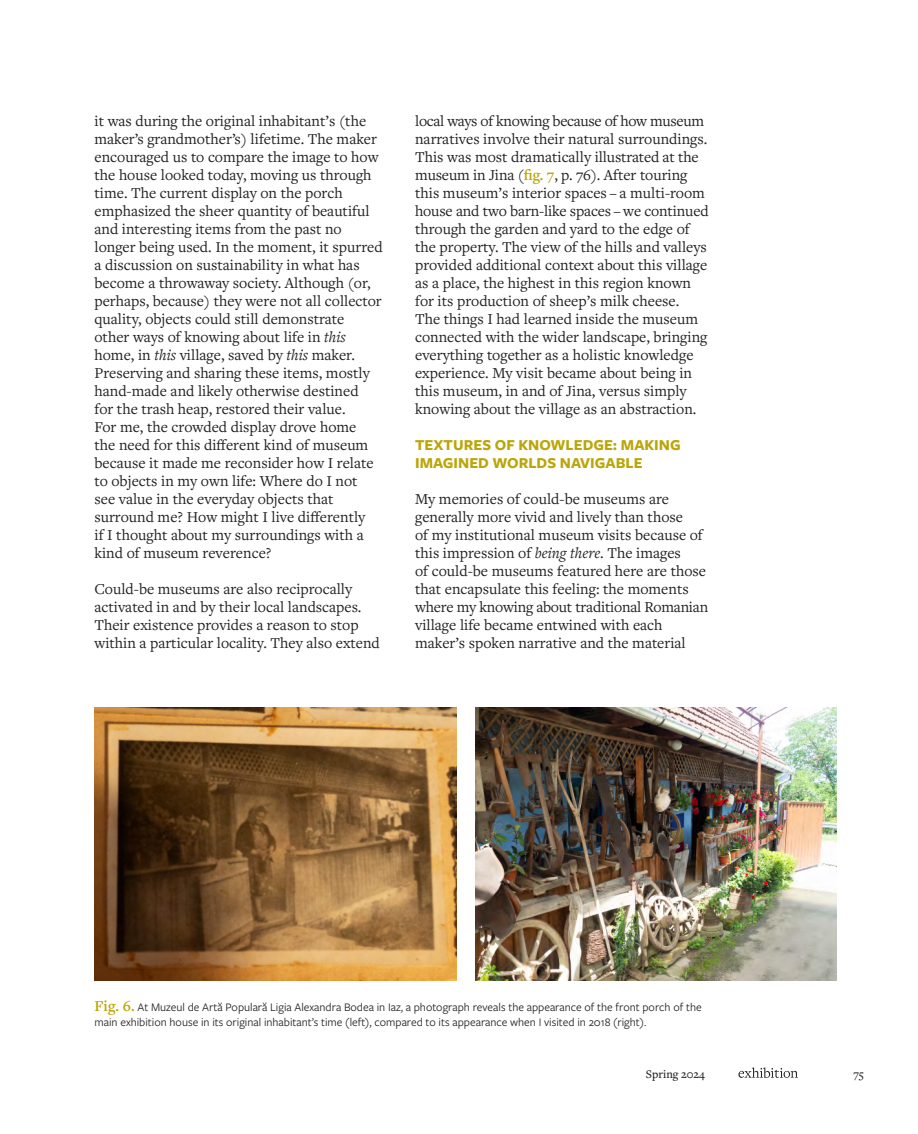
<style>
.page{position:relative;width:918px;height:1134px;background:#fff}
.page>*{position:absolute;margin:0;border:0;box-sizing:border-box;transform-origin:0 0}
.t1{font:15.75px/18px "Freight Text Pro";color:#231f20}
.t2{font:700 15.75px/18px "Freight Sans Pro";color:#bba507}
.t3{font:12px/15px "Freight Sans Pro";color:#231f20}
.t4{font:500 12px "Freight Text Pro";color:#231f20}
.s1{font-style:italic}
.s2{font-weight:600;color:#bba507}
.s3{font-family:"Freight Text Pro";font-weight:600;font-size:15.75px;color:#bba507}
</style>
<div class="page">
<svg style="left:738px;top:1067px;width:60px;height:11px"></svg>
<img style="left:94px;top:707px;width:362px;height:274px">
<img style="left:475px;top:707px;width:362px;height:274px">
<p class="t1" style="left:94px;top:111px;width:290px">it was during the original inhabitant’s (the maker’s grandmother’s) lifetime. The maker encouraged us to compare the image to how the house looked today, moving us through time. The current display on the porch emphasized the sheer quantity of beautiful and interesting items from the past no longer being used. In the moment, it spurred a discussion on sustainability in what has become a throwaway society. Although (or, perhaps, because) they were not all collector quality, objects could still demonstrate other ways of knowing about life in <span class="s1">this </span>home, in <span class="s1">this</span> village, saved by <span class="s1">this</span> maker.<br>Preserving and sharing these items, mostly hand-made and likely otherwise destined<br>for the trash heap, restored their value.<br>For me, the crowded display drove home<br>the need for this different kind of museum because it made me reconsider how I relate to objects in my own life: Where do I not<br>see value in the everyday objects that surround me? How might I live differently<br>if I thought about my surroundings with a kind of museum reverence?</p>
<p class="t1" style="left:94px;top:579px;width:287px">Could-be museums are also reciprocally activated in and by their local landscapes.<br>Their existence provides a reason to stop within a particular locality. They also extend</p>
<p class="t1" style="left:415px;top:111px;width:295px">local ways of knowing because of how museum narratives involve their natural surroundings.<br>This was most dramatically illustrated at the museum in Jina (<span class="s2">fig. 7</span>, p. 76). After touring this museum’s interior spaces – a multi-room house and two barn-like spaces – we continued through the garden and yard to the edge of the property. The view of the hills and valleys provided additional context about this village as a place, the highest in this region known for its production of sheep’s milk cheese.<br>The things I had learned inside the museum connected with the wider landscape, bringing everything together as a holistic knowledge experience. My visit became about being in this museum, in and of Jina, versus simply knowing about the village as an abstraction.</p>
<p class="t2" style="left:415px;top:435px;width:267px">TEXTURES OF KNOWLEDGE: MAKING<br>IMAGINED WORLDS NAVIGABLE</p>
<p class="t1" style="left:415px;top:489px;width:295px">My memories of could-be museums are generally more vivid and lively than those<br>of my institutional museum visits because of this impression of <span class="s1">being there</span>. The images<br>of could-be museums featured here are those that encapsulate this feeling: the moments where my knowing about traditional Romanian village life became entwined with each maker’s spoken narrative and the material</p>
<p class="t3" style="left:94px;top:999px;width:609px"><span class="s3">Fig. 6.</span> At Muzeul de Artă Populară Ligia Alexandra Bodea in Iaz, a photograph reveals the appearance of the front porch of the main exhibition house in its original inhabitant’s time (left), compared to its appearance when I visited in 2018 (right).</p>
<p class="t4" style="left:646px;top:1066px;width:61px">Spring 2024</p>
<p class="t4" style="left:853px;top:1066px;width:12px">75</p>
</div>
